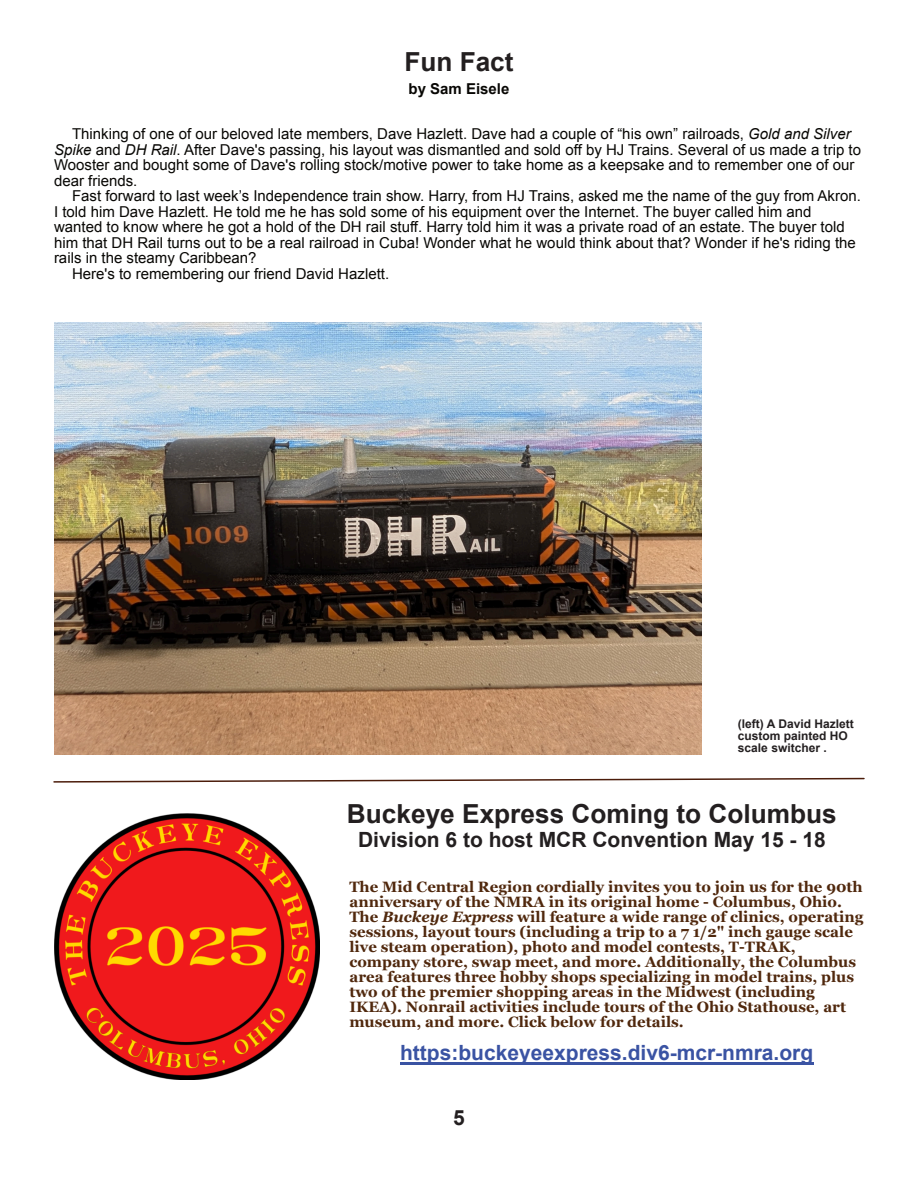
<style>
.page{position:relative;width:918px;height:1188px;background:#fff}
.page>*{position:absolute;margin:0;border:0;box-sizing:border-box;transform-origin:0 0}
.t1{font:700 26.25px "Arial";color:#231f20}
.t2{font:700 21px "Arial";color:#3a53a3}
.t3{font:700 21px "Arial";color:#231f20}
.t4{font:15px/15.5px "Arial";color:#080704}
.t5{font:700 15px/15px "Georgia";color:#50280d}
.t6{font:700 15px "Arial";color:#080704}
.t7{font:700 12px/12.5px "Arial";color:#231f20}
.s1{font-style:italic}
</style>
<div class="page">
<img style="left:54px;top:323px;width:648px;height:432px">
<svg style="left:53px;top:777px;width:812px;height:6px"></svg>
<img style="left:54px;top:814px;width:266px;height:266px">
<hr style="left:400px;top:1062px;width:413px;height:2px;background:#3a53a3">
<h1 class="t1" style="left:404px;top:52px;width:111px">Fun Fact</h1>
<p class="t6" style="left:409px;top:83px;width:102px">by Sam Eisele</p>
<p class="t4" style="left:54px;top:128px;width:809px;text-indent:18px">Thinking of one of our beloved late members, Dave Hazlett. Dave had a couple of “his own” railroads, <span class="s1">Gold and Silver Spike</span> and <span class="s1">DH Rail</span>. After Dave's passing, his layout was dismantled and sold off by HJ Trains. Several of us made a trip to Wooster and bought some of Dave's rolling stock/motive power to take home as a keepsake and to remember one of our dear friends.</p>
<p class="t4" style="left:72px;top:190px;width:791px">Fast forward to last week’s Independence train show. Harry, from HJ Trains, asked me the name of the guy from Akron.</p>
<p class="t4" style="left:54px;top:205px;width:759px">I told him Dave Hazlett. He told me he has sold some of his equipment over the Internet. The buyer called him and</p>
<p class="t4" style="left:54px;top:221px;width:792px">wanted to know where he got a hold of the DH rail stuff. Harry told him it was a private road of an estate. The buyer told</p>
<p class="t4" style="left:54px;top:236px;width:803px">him that DH Rail turns out to be a real railroad in Cuba! Wonder what he would think about that? Wonder if he's riding the</p>
<p class="t4" style="left:54px;top:252px;width:204px">rails in the steamy Caribbean?</p>
<p class="t4" style="left:72px;top:267px;width:319px">Here's to remembering our friend David Hazlett.</p>
<p class="t7" style="left:738px;top:718px;width:117px">(left) A David Hazlett custom painted HO scale switcher .</p>
<h1 class="t1" style="left:347px;top:804px;width:491px">Buckeye Express Coming to Columbus</h1>
<h2 class="t3" style="left:358px;top:832px;width:469px">Division 6 to host MCR Convention May 15 - 18</h2>
<p class="t5" style="left:349px;top:881px;width:516px">The Mid Central Region cordially invites you to join us for the 90th anniversary of the NMRA in its original home - Columbus, Ohio.<br>The <span class="s1">Buckeye Express</span> will feature a wide range of clinics, operating sessions, layout tours (including a trip to a 7 1/2" inch gauge scale live steam operation), photo and model contests, T-TRAK, company store, swap meet, and more. Additionally, the Columbus area features three hobby shops specializing in model trains, plus two of the premier shopping areas in the Midwest (including IKEA). Nonrail activities include tours of the Ohio Stathouse, art museum, and more. Click below for details.</p>
<h2 class="t2" style="left:400px;top:1045px;width:415px">https:buckeyeexpress.div6-mcr-nmra.org</h2>
<h2 class="t3" style="left:453px;top:1109px;width:13px">5</h2>
</div>
